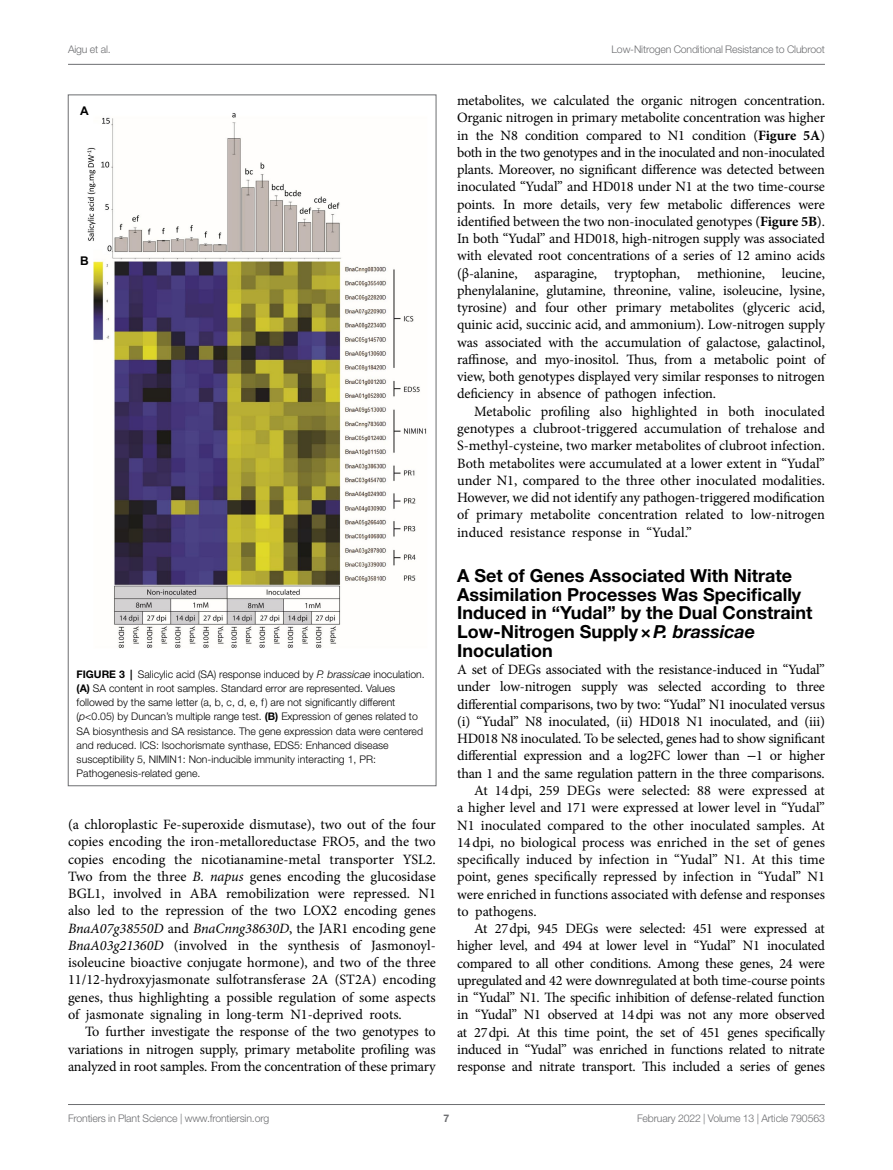
<style>
.page{position:relative;width:893px;height:1170px;background:#fff}
.page>*{position:absolute;margin:0;border:0;box-sizing:border-box;transform-origin:0 0}
.HEAD_2{font:700 18px/18.8px "Helvetica Neue LT Std";color:#000}
.TEXT{font:14.25px/17.2px "Minion Pro";letter-spacing:-.01em;color:#000;text-align:justify}
.TEXT_FLUSH{font:14.25px/17.2px "Minion Pro";letter-spacing:-.015em;color:#000;text-align:justify}
.t1{font:700 12px "Arial";color:#000}
.FIG_LEG{font:300 10.5px/14.2px "Helvetica Neue LT Std";color:#000}
.t2{font:300 10.5px "Helvetica Neue LT Std";letter-spacing:-.015em;color:#6d6e71}
.t3{font:700 10.5px "Helvetica Neue LT Std";color:#6d6e71}
.s1{font-weight:700}
.s2{font-style:italic}
.s3{font-family:"STIX General"}
</style>
<div class="page">
<hr style="left:68px;top:64px;width:757px;height:1px;background:#6d6e71">
<hr style="left:68px;top:1104px;width:757px;height:1px;background:#6d6e71">
<img style="left:87px;top:113px;width:340px;height:535px">
<p class="t2" style="left:68px;top:42px;width:44px">Aigu et al.</p>
<p class="t2" style="left:611px;top:42px;width:215px">Low-Nitrogen Conditional Resistance to Clubroot</p>
<p class="t1" style="left:80px;top:103px;width:10px">A</p>
<p class="t1" style="left:80px;top:252px;width:10px">B</p>
<p class="FIG_LEG" style="left:77px;top:666px;width:350px"><span class="s1">FIGURE 3 |</span> Salicylic acid (SA) response induced by <span class="s2">P. brassicae</span> inoculation. <span class="s1">(A)</span> SA content in root samples. Standard error are represented. Values followed by the same letter (a, b, c, d, e, f) are not significantly different (<span class="s2">p</span>&lt;0.05) by Duncan’s multiple range test. <span class="s1">(B)</span> Expression of genes related to SA biosynthesis and SA resistance. The gene expression data were centered and reduced. ICS: Isochorismate synthase, EDS5: Enhanced disease susceptibility 5, NIMIN1: Non-inducible immunity interacting 1, PR:<br>Pathogenesis-related gene.</p>
<p class="TEXT" style="left:68px;top:816px;width:369px">(a chloroplastic Fe-superoxide dismutase), two out of the four copies encoding the iron-metalloreductase FRO5, and the two copies encoding the nicotianamine-metal transporter YSL2.<br>Two from the three <span class="s2">B. napus</span> genes encoding the glucosidase BGL1, involved in ABA remobilization were repressed. N1 also led to the repression of the two LOX2 encoding genes <span class="s2">BnaA07g38550D</span> and <span class="s2">BnaCnng38630D</span>, the JAR1 encoding gene <span class="s2">BnaA03g21360D</span> (involved in the synthesis of Jasmonoyl&shy;isoleucine bioactive conjugate hormone), and two of the three 11/12-hydroxyjasmonate sulfotransferase 2A (ST2A) encoding genes, thus highlighting a possible regulation of some aspects of jasmonate signaling in long-term N1-deprived roots.</p>
<p class="TEXT" style="left:68px;top:1023px;width:369px;text-indent:17px">To further investigate the response of the two genotypes to variations in nitrogen supply, primary metabolite profiling was analyzed in root samples. From the concentration of these primary</p>
<p class="TEXT" style="left:457px;top:92px;width:369px">metabolites, we calculated the organic nitrogen concentration.<br>Organic nitrogen in primary metabolite concentration was higher in the N8 condition compared to N1 condition (<span class="s1">Figure 5A</span>) both in the two genotypes and in the inoculated and non-inoculated plants. Moreover, no significant difference was detected between inoculated “Yudal” and HD018 under N1 at the two time-course points. In more details, very few metabolic differences were identified between the two non-inoculated genotypes (<span class="s1">Figure 5B</span>).<br>In both “Yudal” and HD018, high-nitrogen supply was associated with elevated root concentrations of a series of 12 amino acids (β-alanine, asparagine, tryptophan, methionine, leucine, phenylalanine, glutamine, threonine, valine, isoleucine, lysine, tyrosine) and four other primary metabolites (glyceric acid, quinic acid, succinic acid, and ammonium). Low-nitrogen supply was associated with the accumulation of galactose, galactinol, raffinose, and myo-inositol. Thus, from a metabolic point of view, both genotypes displayed very similar responses to nitrogen deficiency in absence of pathogen infection.</p>
<p class="TEXT" style="left:457px;top:402px;width:369px;text-indent:17px">Metabolic profiling also highlighted in both inoculated genotypes a clubroot-triggered accumulation of trehalose and S-methyl-cysteine, two marker metabolites of clubroot infection.<br>Both metabolites were accumulated at a lower extent in “Yudal” under N1, compared to the three other inoculated modalities.<br>However, we did not identify any pathogen-triggered modification of primary metabolite concentration related to low-nitrogen induced resistance response in “Yudal.”</p>
<p class="HEAD_2" style="left:457px;top:565px;width:357px">A Set of Genes Associated With Nitrate Assimilation Processes Was Specifically Induced in “Yudal” by the Dual Constraint Low-Nitrogen Supply×<span class="s2">P. brassicae </span>Inoculation</p>
<p class="TEXT_FLUSH" style="left:457px;top:661px;width:369px">A set of DEGs associated with the resistance-induced in “Yudal” under low-nitrogen supply was selected according to three differential comparisons, two by two: “Yudal” N1 inoculated versus (i) “Yudal” N8 inoculated, (ii) HD018 N1 inoculated, and (iii)<br>HD018 N8 inoculated. To be selected, genes had to show significant differential expression and a log2FC lower than <span class="s3">−</span>1 or higher than 1 and the same regulation pattern in the three comparisons.</p>
<p class="TEXT" style="left:457px;top:781px;width:369px;text-indent:17px">At 14dpi, 259 DEGs were selected: 88 were expressed at a higher level and 171 were expressed at lower level in “Yudal” N1 inoculated compared to the other inoculated samples. At 14dpi, no biological process was enriched in the set of genes specifically induced by infection in “Yudal” N1. At this time point, genes specifically repressed by infection in “Yudal” N1 were enriched in functions associated with defense and responses to pathogens.</p>
<p class="TEXT" style="left:457px;top:919px;width:369px;text-indent:17px">At 27dpi, 945 DEGs were selected: 451 were expressed at higher level, and 494 at lower level in “Yudal” N1 inoculated compared to all other conditions. Among these genes, 24 were upregulated and 42 were downregulated at both time-course points in “Yudal” N1. The specific inhibition of defense-related function in “Yudal” N1 observed at 14dpi was not any more observed at 27dpi. At this time point, the set of 451 genes specifically induced in “Yudal” was enriched in functions related to nitrate response and nitrate transport. This included a series of genes</p>
<p class="t2" style="left:68px;top:1111px;width:203px">Frontiers in Plant Science | www.frontiersin.org</p>
<p class="t3" style="left:444px;top:1111px;width:7px">7</p>
<p class="t2" style="left:637px;top:1111px;width:189px">February 2022 | Volume 13 | Article 790563</p>
</div>
